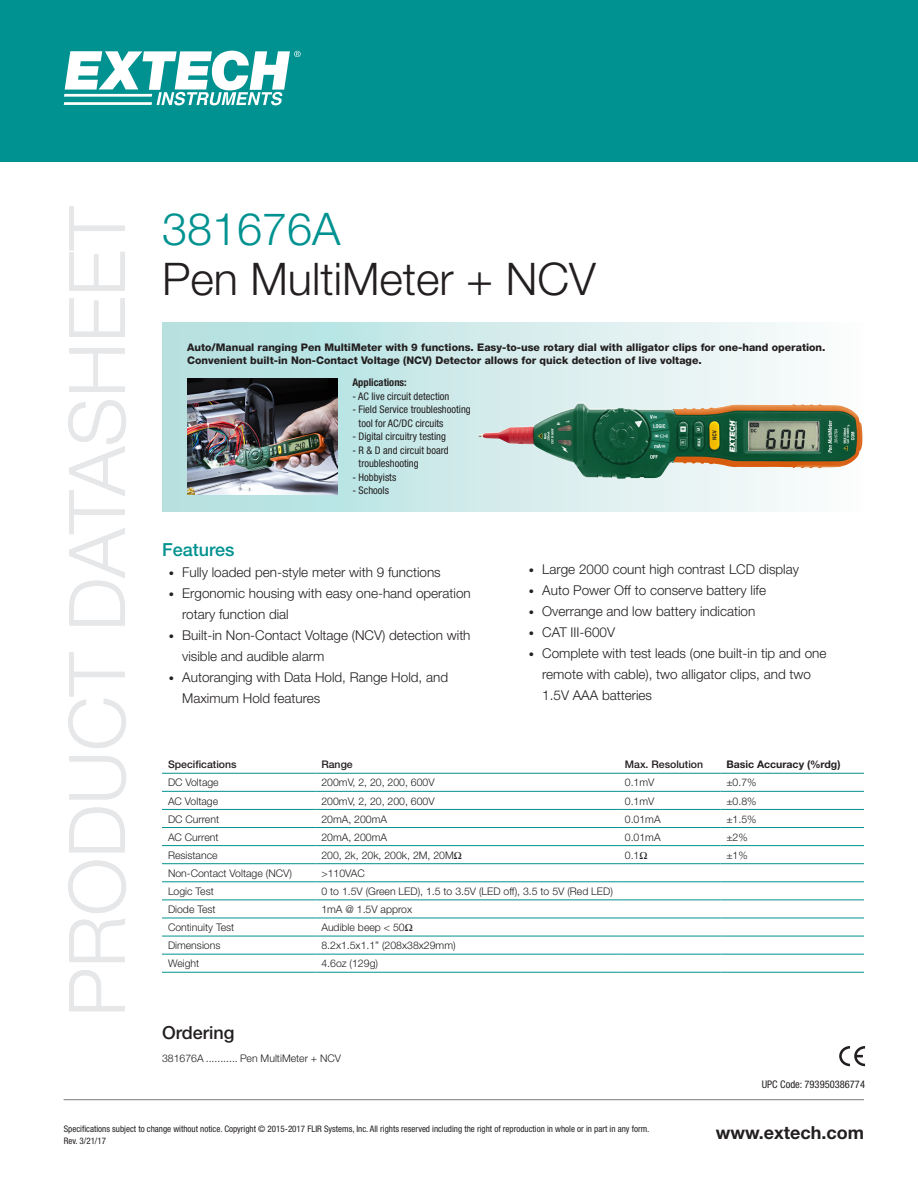
<style>
.page{position:relative;width:918px;height:1188px;background:#fff}
.page>*{position:absolute;margin:0;border:0;box-sizing:border-box;transform-origin:0 0}
.t1{font:300 78px "Helvetica Neue LT";color:#e6e7e9}
.t2{font:300 45px/49.5px "Helvetica Neue LT";color:#231f20}
.t3{font:700 18px "Helvetica Neue LT";color:#231f20}
.t4{font:500 18px "Helvetica Neue LT";color:#009290}
.t5{font:500 18px "Helvetica Neue LT";color:#231f20}
.t6{font:300 13.5px/21px "Helvetica Neue LT";color:#231f20}
.t7{font:300 10.5px "Helvetica Neue LT";color:#231f20}
.t8{font:800 10.5px/13.5px "Helvetica Neue LT";color:#231f20}
.t9{font:condensed 10.5px/13.5px "Helvetica Neue LT";color:#231f20}
.t10{font:500 10.5px "Helvetica Neue LT";color:#231f20}
.t11{font:700 10.5px "Helvetica Neue LT";color:#231f20}
.t12{font:700 condensed 10.5px "Helvetica Neue LT";color:#231f20}
.t13{font:condensed 9px/12px "Helvetica Neue LT";color:#231f20}
.s1{color:#009290}
.s2{font-size:10.5px}
</style>
<div class="page">
<div style="left:0;top:0;width:918px;height:162px;background:#009290"></div>
<svg style="left:64px;top:51px;width:237px;height:54px"></svg>
<hr style="left:64px;top:1099px;width:800px;height:1px;background:#939598">
<svg style="left:162px;top:323px;width:701px;height:189px"></svg>
<svg style="left:839px;top:1046px;width:26px;height:20px"></svg>
<img style="left:477px;top:403px;width:343px;height:76px">
<hr style="left:162px;top:773px;width:153px;height:1px;background:#009290">
<hr style="left:315px;top:773px;width:304px;height:1px;background:#009290">
<hr style="left:619px;top:773px;width:101px;height:1px;background:#009290">
<hr style="left:720px;top:773px;width:144px;height:1px;background:#009290">
<hr style="left:162px;top:791px;width:153px;height:1px;background:#009290">
<hr style="left:315px;top:791px;width:304px;height:1px;background:#009290">
<hr style="left:619px;top:791px;width:101px;height:1px;background:#009290">
<hr style="left:720px;top:791px;width:144px;height:1px;background:#009290">
<hr style="left:162px;top:809px;width:153px;height:1px;background:#009290">
<hr style="left:315px;top:809px;width:304px;height:1px;background:#009290">
<hr style="left:619px;top:809px;width:101px;height:1px;background:#009290">
<hr style="left:720px;top:809px;width:144px;height:1px;background:#009290">
<hr style="left:162px;top:827px;width:153px;height:1px;background:#009290">
<hr style="left:315px;top:827px;width:304px;height:1px;background:#009290">
<hr style="left:619px;top:827px;width:101px;height:1px;background:#009290">
<hr style="left:720px;top:827px;width:144px;height:1px;background:#009290">
<hr style="left:162px;top:845px;width:153px;height:1px;background:#009290">
<hr style="left:315px;top:845px;width:304px;height:1px;background:#009290">
<hr style="left:619px;top:845px;width:101px;height:1px;background:#009290">
<hr style="left:720px;top:845px;width:144px;height:1px;background:#009290">
<hr style="left:162px;top:863px;width:153px;height:1px;background:#009290">
<hr style="left:315px;top:863px;width:304px;height:1px;background:#009290">
<hr style="left:619px;top:863px;width:101px;height:1px;background:#009290">
<hr style="left:720px;top:863px;width:144px;height:1px;background:#009290">
<hr style="left:162px;top:881px;width:153px;height:1px;background:#009290">
<hr style="left:315px;top:881px;width:304px;height:1px;background:#009290">
<hr style="left:619px;top:881px;width:101px;height:1px;background:#009290">
<hr style="left:720px;top:881px;width:144px;height:1px;background:#009290">
<hr style="left:162px;top:900px;width:153px;height:1px;background:#009290">
<hr style="left:315px;top:900px;width:304px;height:1px;background:#009290">
<hr style="left:619px;top:900px;width:101px;height:1px;background:#009290">
<hr style="left:720px;top:900px;width:144px;height:1px;background:#009290">
<hr style="left:162px;top:918px;width:153px;height:1px;background:#009290">
<hr style="left:315px;top:918px;width:304px;height:1px;background:#009290">
<hr style="left:619px;top:918px;width:101px;height:1px;background:#009290">
<hr style="left:720px;top:918px;width:144px;height:1px;background:#009290">
<hr style="left:162px;top:936px;width:153px;height:1px;background:#009290">
<hr style="left:315px;top:936px;width:304px;height:1px;background:#009290">
<hr style="left:619px;top:936px;width:101px;height:1px;background:#009290">
<hr style="left:720px;top:936px;width:144px;height:1px;background:#009290">
<hr style="left:162px;top:954px;width:153px;height:1px;background:#009290">
<hr style="left:315px;top:954px;width:304px;height:1px;background:#009290">
<hr style="left:619px;top:954px;width:101px;height:1px;background:#009290">
<hr style="left:720px;top:954px;width:144px;height:1px;background:#009290">
<hr style="left:162px;top:972px;width:153px;height:1px;background:#009290">
<hr style="left:315px;top:972px;width:304px;height:1px;background:#009290">
<hr style="left:619px;top:972px;width:101px;height:1px;background:#009290">
<hr style="left:720px;top:972px;width:144px;height:1px;background:#009290">
<img style="left:187px;top:378px;width:150px;height:116px">
<p class="t1" style="left:50px;top:1017px;width:812px;rotate:-90deg">PRODUCT DATASHEET</p>
<p class="t2" style="left:162px;top:204px;width:435px"><span class="s1">381676A<br></span>Pen MultiMeter + NCV</p>
<p class="t8" style="left:187px;top:340px;width:640px">Auto/Manual ranging Pen MultiMeter with 9 functions. Easy-to-use rotary dial with alligator clips for one-hand operation.<br>Convenient built-in Non-Contact Voltage (NCV) Detector allows for quick detection of live voltage.</p>
<p class="t12" style="left:352px;top:376px;width:56px">Applications:</p>
<p class="t9" style="left:352px;top:389px;width:98px">- AC live circuit detection</p>
<p class="t9" style="left:359px;top:403px;width:114px;text-indent:-6px">- Field Service troubleshooting tool for AC/DC circuits</p>
<p class="t9" style="left:352px;top:430px;width:95px">- Digital circuitry testing</p>
<p class="t9" style="left:359px;top:443px;width:92px;text-indent:-6px">- R &amp; D and circuit board troubleshooting</p>
<p class="t9" style="left:352px;top:470px;width:45px">- Hobbyists</p>
<p class="t9" style="left:352px;top:484px;width:38px">- Schools</p>
<p class="t4" style="left:162px;top:539px;width:74px">Features</p>
<p class="t6" style="left:169px;top:561px;width:274px"><span class="s2">•</span> Fully loaded pen-style meter with 9 functions</p>
<p class="t6" style="left:182px;top:582px;width:290px;text-indent:-14px"><span class="s2">•</span> Ergonomic housing with easy one-hand operation rotary function dial</p>
<p class="t6" style="left:182px;top:624px;width:290px;text-indent:-14px"><span class="s2">•</span> Built-in Non-Contact Voltage (NCV) detection with visible and audible alarm</p>
<p class="t6" style="left:182px;top:666px;width:267px;text-indent:-14px"><span class="s2">•</span> Autoranging with Data Hold, Range Hold, and<br>Maximum Hold features</p>
<p class="t6" style="left:529px;top:558px;width:272px"><span class="s2">•</span> Large 2000 count high contrast LCD display</p>
<p class="t6" style="left:529px;top:579px;width:239px"><span class="s2">•</span> Auto Power Off to conserve battery life</p>
<p class="t6" style="left:529px;top:600px;width:228px"><span class="s2">•</span> Overrange and low battery indication</p>
<p class="t6" style="left:529px;top:621px;width:88px"><span class="s2">•</span> CAT III-600V</p>
<p class="t6" style="left:542px;top:642px;width:286px;text-indent:-14px"><span class="s2">•</span> Complete with test leads (one built-in tip and one remote with cable), two alligator clips, and two<br>1.5V AAA batteries</p>
<p class="t10" style="left:168px;top:758px;width:70px">Specifications</p>
<p class="t10" style="left:321px;top:758px;width:33px">Range</p>
<p class="t10" style="left:625px;top:758px;width:80px">Max. Resolution</p>
<p class="t11" style="left:726px;top:758px;width:116px">Basic Accuracy (%rdg)</p>
<p class="t7" style="left:168px;top:776px;width:52px">DC Voltage</p>
<p class="t7" style="left:321px;top:776px;width:115px">200mV, 2, 20, 200, 600V</p>
<p class="t7" style="left:625px;top:776px;width:31px">0.1mV</p>
<p class="t7" style="left:726px;top:776px;width:32px">±0.7%</p>
<p class="t7" style="left:168px;top:794px;width:52px">AC Voltage</p>
<p class="t7" style="left:321px;top:794px;width:115px">200mV, 2, 20, 200, 600V</p>
<p class="t7" style="left:625px;top:794px;width:31px">0.1mV</p>
<p class="t7" style="left:726px;top:794px;width:32px">±0.8%</p>
<p class="t7" style="left:168px;top:812px;width:53px">DC Current</p>
<p class="t7" style="left:321px;top:812px;width:67px">20mA, 200mA</p>
<p class="t7" style="left:625px;top:812px;width:37px">0.01mA</p>
<p class="t7" style="left:726px;top:812px;width:32px">±1.5%</p>
<p class="t7" style="left:168px;top:831px;width:52px">AC Current</p>
<p class="t7" style="left:321px;top:831px;width:67px">20mA, 200mA</p>
<p class="t7" style="left:625px;top:831px;width:37px">0.01mA</p>
<p class="t7" style="left:726px;top:831px;width:23px">±2%</p>
<p class="t7" style="left:168px;top:849px;width:51px">Resistance</p>
<p class="t7" style="left:321px;top:849px;width:142px">200, 2k, 20k, 200k, 2M, 20MΩ</p>
<p class="t7" style="left:625px;top:849px;width:24px">0.1Ω</p>
<p class="t7" style="left:726px;top:849px;width:23px">±1%</p>
<p class="t7" style="left:168px;top:867px;width:125px">Non-Contact Voltage (NCV)</p>
<p class="t7" style="left:321px;top:867px;width:45px">&gt;110VAC</p>
<p class="t7" style="left:168px;top:885px;width:47px">Logic Test</p>
<p class="t7" style="left:321px;top:885px;width:293px">0 to 1.5V (Green LED), 1.5 to 3.5V (LED off), 3.5 to 5V (Red LED)</p>
<p class="t7" style="left:168px;top:903px;width:49px">Diode Test</p>
<p class="t7" style="left:321px;top:903px;width:92px">1mA @ 1.5V approx</p>
<p class="t7" style="left:168px;top:921px;width:68px">Continuity Test</p>
<p class="t7" style="left:321px;top:921px;width:93px">Audible beep &lt; 50Ω</p>
<p class="t7" style="left:168px;top:939px;width:54px">Dimensions</p>
<p class="t7" style="left:321px;top:939px;width:136px">8.2x1.5x1.1” (208x38x29mm)</p>
<p class="t7" style="left:168px;top:957px;width:33px">Weight</p>
<p class="t7" style="left:321px;top:957px;width:58px">4.6oz (129g)</p>
<p class="t5" style="left:162px;top:1022px;width:74px">Ordering</p>
<p class="t7" style="left:162px;top:1052px;width:181px">381676A ........... Pen MultiMeter + NCV</p>
<p class="t9" style="left:762px;top:1077px;width:105px">UPC Code: 793950386774</p>
<p class="t13" style="left:64px;top:1123px;width:587px">Specifications subject to change without notice. Copyright © 2015-2017 FLIR Systems, Inc. All rights reserved including the right of reproduction in whole or in part in any form.<br>Rev. 3/21/17</p>
<p class="t3" style="left:716px;top:1122px;width:150px">www.extech.com</p>
</div>
